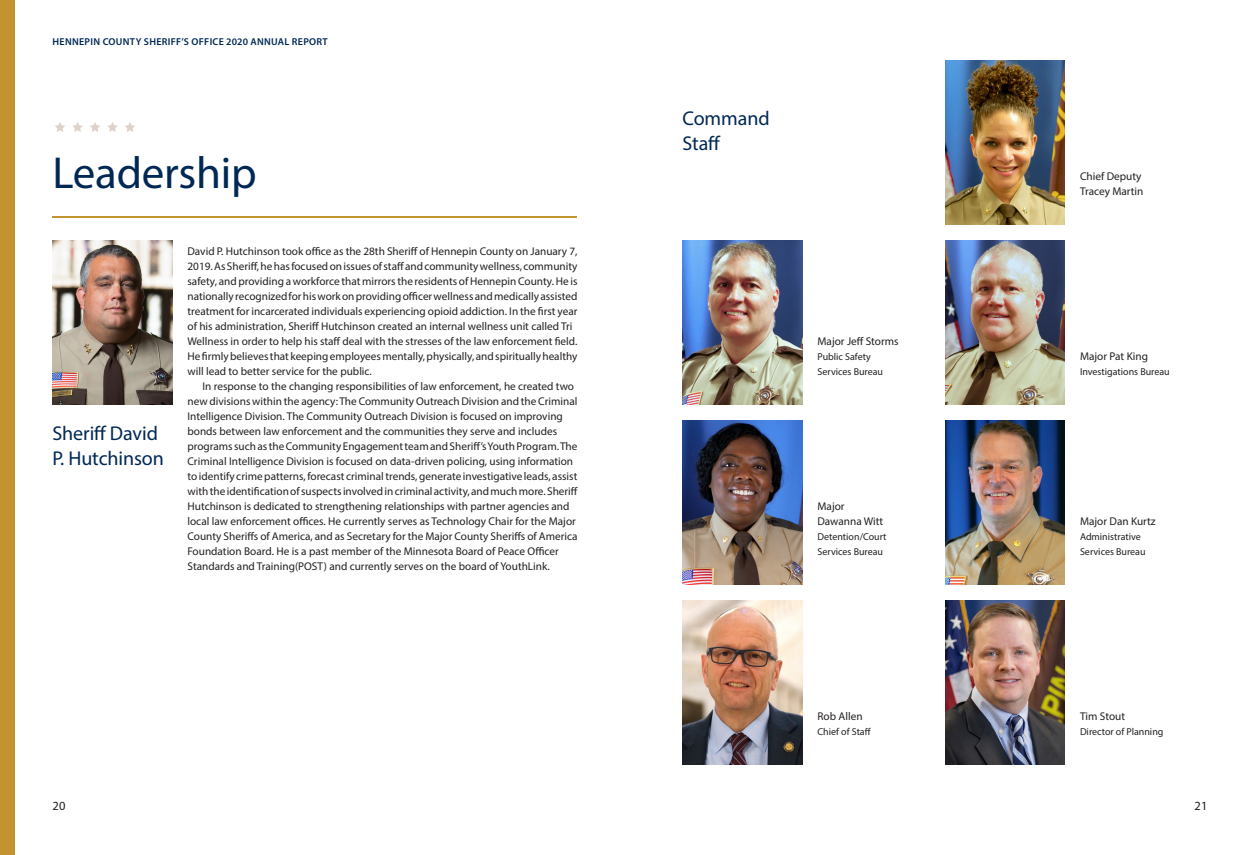
<style>
.page{position:relative;width:1260px;height:855px;background:#fff}
.page>*{position:absolute;margin:0;border:0;box-sizing:border-box;transform-origin:0 0}
.Intro_Large_Text{font:45px "Myriad Pro";letter-spacing:-.005em;color:#002855}
.Subhead{font:20px/25px "Myriad Pro";letter-spacing:-.005em;color:#002855}
.Footer_Text{font:12.5px "Myriad Pro";color:#231f20}
.Division_Description{font:11.25px/15px "Myriad Pro";color:#231f20}
.Division_Description-2{font:10px/15px "Myriad Pro";color:#231f20}
.Running_Head{font:600 10px "Myriad Pro";letter-spacing:.03em;color:#002855}
</style>
<div class="page">
<img style="left:682px;top:240px;width:120px;height:165px">
<img style="left:945px;top:240px;width:120px;height:165px">
<img style="left:945px;top:60px;width:120px;height:165px">
<img style="left:682px;top:420px;width:120px;height:165px">
<img style="left:945px;top:420px;width:120px;height:165px">
<img style="left:682px;top:600px;width:120px;height:165px">
<img style="left:945px;top:600px;width:120px;height:165px">
<div style="left:0;top:0;width:15px;height:855px;background:#c3932f"></div>
<img style="left:52px;top:240px;width:120px;height:165px">
<hr style="left:52px;top:217px;width:525px;height:1px;background:#c3932f">
<svg style="left:55px;top:122px;width:10px;height:10px"></svg>
<svg style="left:72px;top:122px;width:11px;height:10px"></svg>
<svg style="left:90px;top:122px;width:10px;height:10px"></svg>
<svg style="left:107px;top:122px;width:11px;height:10px"></svg>
<svg style="left:125px;top:122px;width:10px;height:10px"></svg>
<p class="Running_Head" style="left:53px;top:35px;width:277px">HENNEPIN COUNTY SHERIFF’S OFFICE 2020 ANNUAL REPORT</p>
<p class="Intro_Large_Text" style="left:52px;top:145px;width:206px">Leadership</p>
<p class="Subhead" style="left:52px;top:420px;width:113px">Sheriff David<br>P. Hutchinson</p>
<p class="Division_Description" style="left:188px;top:244px;width:392px">David P. Hutchinson took office as the 28th Sheriff of Hennepin County on January 7, 2019. As Sheriff, he has focused on issues of staff and community wellness, community safety, and providing a workforce that mirrors the residents of Hennepin County. He is nationally recognized for his work on providing officer wellness and medically assisted treatment for incarcerated individuals experiencing opioid addiction. In the first year of his administration, Sheriff Hutchinson created an internal wellness unit called Tri Wellness in order to help his staff deal with the stresses of the law enforcement field.<br>He firmly believes that keeping employees mentally, physically, and spiritually healthy will lead to better service for the public.</p>
<p class="Division_Description" style="left:188px;top:379px;width:392px;text-indent:15px">In response to the changing responsibilities of law enforcement, he created two new divisions within the agency: The Community Outreach Division and the Criminal Intelligence Division. The Community Outreach Division is focused on improving bonds between law enforcement and the communities they serve and includes programs such as the Community Engagement team and Sheriff’s Youth Program. The Criminal Intelligence Division is focused on data-driven policing, using information to identify crime patterns, forecast criminal trends, generate investigative leads, assist with the identification of suspects involved in criminal activity, and much more. Sheriff Hutchinson is dedicated to strengthening relationships with partner agencies and local law enforcement offices. He currently serves as Technology Chair for the Major County Sheriffs of America, and as Secretary for the Major County Sheriffs of America Foundation Board. He is a past member of the Minnesota Board of Peace Officer Standards and Training(POST) and currently serves on the board of YouthLink.</p>
<p class="Footer_Text" style="left:52px;top:798px;width:14px">20</p>
<p class="Subhead" style="left:682px;top:105px;width:89px">Command<br>Staff</p>
<p class="Division_Description" style="left:1080px;top:169px;width:63px">Chief Deputy</p>
<p class="Division_Description" style="left:1080px;top:184px;width:65px">Tracey Martin</p>
<p class="Division_Description" style="left:818px;top:334px;width:83px">Major Jeff Storms</p>
<p class="Division_Description-2" style="left:818px;top:349px;width:67px">Public Safety<br>Services Bureau</p>
<p class="Division_Description" style="left:1080px;top:349px;width:70px">Major Pat King</p>
<p class="Division_Description-2" style="left:1080px;top:364px;width:91px">Investigations Bureau</p>
<p class="Division_Description" style="left:818px;top:499px;width:67px">Major<br>Dawanna Witt</p>
<p class="Division_Description-2" style="left:818px;top:529px;width:71px">Detention/Court<br>Services Bureau</p>
<p class="Division_Description" style="left:1080px;top:514px;width:77px">Major Dan Kurtz</p>
<p class="Division_Description-2" style="left:1080px;top:529px;width:67px">Administrative<br>Services Bureau</p>
<p class="Division_Description" style="left:818px;top:709px;width:47px">Rob Allen</p>
<p class="Division_Description-2" style="left:818px;top:724px;width:55px">Chief of Staff</p>
<p class="Division_Description" style="left:1080px;top:709px;width:47px">Tim Stout</p>
<p class="Division_Description-2" style="left:1080px;top:724px;width:85px">Director of Planning</p>
<p class="Footer_Text" style="left:1195px;top:798px;width:14px">21</p>
</div>
